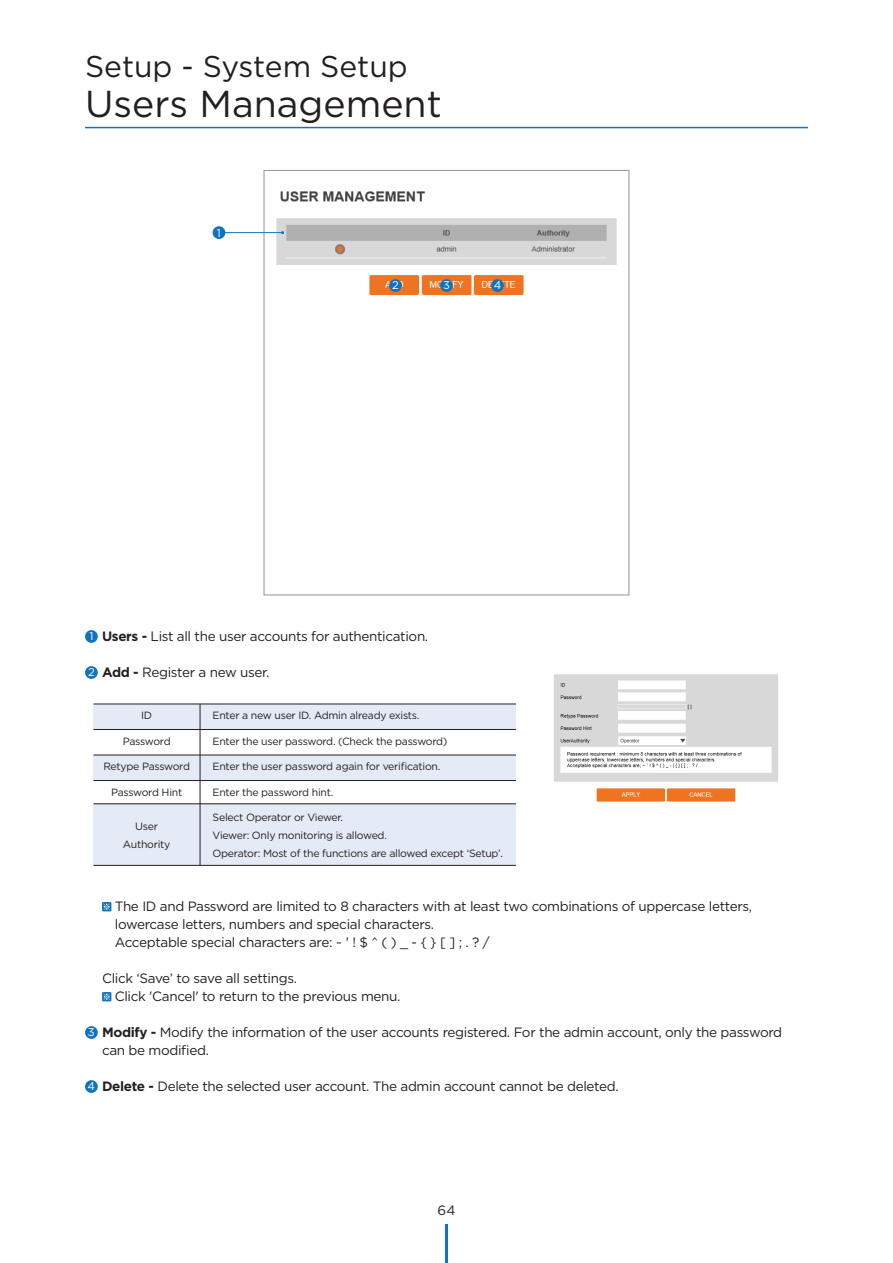
<style>
.page{position:relative;width:893px;height:1263px;background:#fff}
.page>*{position:absolute;margin:0;border:0;box-sizing:border-box;transform-origin:0 0}
.t1{font:37.5px "Gotham";color:#231f20}
.t2{font:30px "Gotham";color:#231f20}
.t3{font:13.5px/18px "Gotham";letter-spacing:-.025em;color:#231f20}
.t4{font:11.25px "Gotham";color:#fff}
.t5{font:10.5px "Gotham";letter-spacing:-.025em;color:#231f20}
.s1{font-weight:700}
</style>
<div class="page">
<hr style="left:85px;top:127px;width:723px;height:1px;background:#1074bc">
<hr style="left:445px;top:1225px;width:3px;height:38px;background:#1074bc">
<div style="left:85px;top:630px;width:13px;height:13px;background:#1074bc;border-radius:50%"></div>
<div style="left:85px;top:666px;width:13px;height:13px;background:#1074bc;border-radius:50%"></div>
<svg style="left:102px;top:902px;width:9px;height:9px"></svg>
<svg style="left:103px;top:903px;width:7px;height:7px"></svg>
<svg style="left:102px;top:992px;width:9px;height:9px"></svg>
<svg style="left:103px;top:993px;width:7px;height:7px"></svg>
<div style="left:85px;top:1026px;width:13px;height:13px;background:#1074bc;border-radius:50%"></div>
<div style="left:85px;top:1080px;width:13px;height:13px;background:#1074bc;border-radius:50%"></div>
<img style="left:266px;top:191px;width:351px;height:105px">
<div style="left:264px;top:170px;width:365px;height:425px;border:1px solid #939598"></div>
<hr style="left:219px;top:232px;width:64px;height:1px;background:#1074bc">
<div style="left:213px;top:226px;width:12px;height:13px;background:#1074bc;border-radius:50%"></div>
<div style="left:440px;top:279px;width:13px;height:13px;background:#1074bc;border-radius:50%"></div>
<div style="left:389px;top:279px;width:13px;height:13px;background:#1074bc;border-radius:50%"></div>
<div style="left:491px;top:279px;width:13px;height:13px;background:#1074bc;border-radius:50%"></div>
<img style="left:554px;top:674px;width:224px;height:128px">
<div style="left:94px;top:804px;width:422px;height:61px;background:#e5ebf6"></div>
<div style="left:94px;top:755px;width:422px;height:25px;background:#e5ebf6"></div>
<div style="left:94px;top:704px;width:422px;height:25px;background:#e5ebf6"></div>
<hr style="left:94px;top:780px;width:422px;height:1px;background:#231f20">
<hr style="left:94px;top:803px;width:422px;height:1px;background:#231f20">
<hr style="left:94px;top:755px;width:422px;height:1px;background:#231f20">
<hr style="left:94px;top:729px;width:422px;height:1px;background:#231f20">
<hr style="left:94px;top:704px;width:422px;height:1px;background:#231f20">
<hr style="left:200px;top:704px;width:1px;height:161px;background:#231f20">
<hr style="left:94px;top:865px;width:422px;height:1px;background:#231f20">
<p class="t2" style="left:85px;top:47px;width:324px">Setup - System Setup</p>
<p class="t1" style="left:85px;top:80px;width:358px">Users Management</p>
<p class="t4" style="left:217px;top:225px;width:6px">1</p>
<p class="t4" style="left:392px;top:278px;width:8px">2</p>
<p class="t4" style="left:443px;top:278px;width:8px">3</p>
<p class="t4" style="left:494px;top:278px;width:9px">4</p>
<p class="t4" style="left:89px;top:629px;width:6px">1</p>
<p class="t3" style="left:102px;top:627px;width:328px"><span class="s1">Users -</span> List all the user accounts for authentication.</p>
<p class="t4" style="left:88px;top:665px;width:8px">2</p>
<p class="t3" style="left:102px;top:663px;width:169px"><span class="s1">Add -</span> Register a new user.</p>
<p class="t5" style="left:141px;top:709px;width:13px">ID</p>
<p class="t5" style="left:123px;top:734px;width:49px">Password</p>
<p class="t5" style="left:103px;top:760px;width:88px">Retype Password</p>
<p class="t5" style="left:111px;top:785px;width:73px">Password Hint</p>
<p class="t5" style="left:135px;top:820px;width:24px">User</p>
<p class="t5" style="left:123px;top:838px;width:49px">Authority</p>
<p class="t5" style="left:213px;top:709px;width:208px">Enter a new user ID. Admin already exists.</p>
<p class="t5" style="left:213px;top:734px;width:236px">Enter the user password. (Check the password)</p>
<p class="t5" style="left:213px;top:760px;width:229px">Enter the user password again for verification.</p>
<p class="t5" style="left:213px;top:785px;width:122px">Enter the password hint.</p>
<p class="t5" style="left:213px;top:811px;width:132px">Select Operator or Viewer.</p>
<p class="t5" style="left:213px;top:829px;width:176px">Viewer: Only monitoring is allowed.</p>
<p class="t5" style="left:213px;top:847px;width:292px">Operator: Most of the functions are allowed except ‘Setup’.</p>
<p class="t3" style="left:115px;top:897px;width:639px">The ID and Password are limited to 8 characters with at least two combinations of uppercase letters, lowercase letters, numbers and special characters.<br>Acceptable special characters are: ~ ' ! $ ^ ( ) _ - { } [ ] ; . ? /</p>
<p class="t3" style="left:102px;top:969px;width:197px">Click ‘Save’ to save all settings.</p>
<p class="t3" style="left:115px;top:987px;width:287px">Click 'Cancel' to return to the previous menu.</p>
<p class="t4" style="left:88px;top:1025px;width:8px">3</p>
<p class="t3" style="left:102px;top:1023px;width:682px"><span class="s1">Modify -</span> Modify the information of the user accounts registered. For the admin account, only the password can be modified.</p>
<p class="t4" style="left:88px;top:1079px;width:9px">4</p>
<p class="t3" style="left:102px;top:1077px;width:518px"><span class="s1">Delete -</span> Delete the selected user account. The admin account cannot be deleted.</p>
<p class="t3" style="left:438px;top:1201px;width:19px">64</p>
</div>
